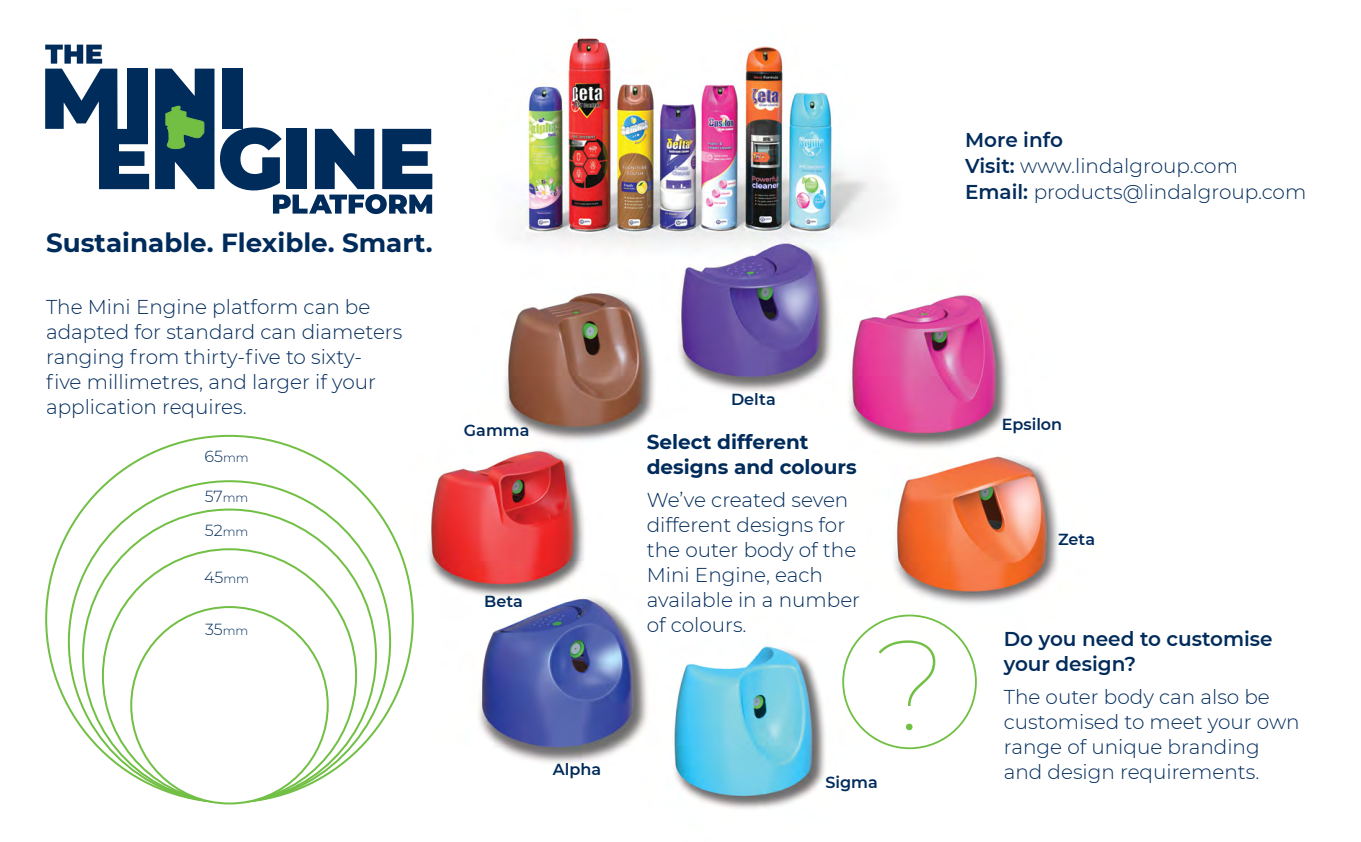
<style>
.page{position:relative;width:1361px;height:842px;background:#fff}
.page>*{position:absolute;margin:0;border:0;box-sizing:border-box;transform-origin:0 0}
.t1{font:100 127.2px "Montserrat";color:#71bf44}
.t2{font:700 26.2px "Montserrat";color:#002b5b}
.t3{font:300 20px/25px "Montserrat";color:#002b5b}
.t4{font:700 20px/25px "Montserrat";color:#002b5b}
.t5{font:600 20px/25px "Montserrat";color:#002b5b}
.t6{font:600 16px "Montserrat";color:#002b5b}
.t7{font:300 16px/34.2px "Montserrat";letter-spacing:-.005em;color:#002b5b}
.s1{font-size:12px}
.s2{font-weight:600}
</style>
<div class="page">
<img style="left:400px;top:38px;width:658px;height:771px">
<div style="left:222px;top:69px;width:21px;height:60px;background:#002c5b"></div>
<svg style="left:45px;top:45px;width:104px;height:144px"></svg>
<svg style="left:220px;top:127px;width:212px;height:87px"></svg>
<svg style="left:155px;top:69px;width:59px;height:120px;background:#275466"></svg>
<div style="left:46px;top:436px;width:367px;height:366px;background:#fff;border-radius:50%"></div>
<svg style="left:69px;top:481px;width:321px;height:321px"></svg>
<div style="left:83px;top:510px;width:293px;height:292px;background:#fff;border-radius:50%"></div>
<div style="left:131px;top:607px;width:197px;height:196px;background:#fff;border-radius:50%"></div>
<h2 class="t2" style="left:46px;top:224px;width:388px">Sustainable. Flexible. Smart.</h2>
<p class="t3" style="left:46px;top:293px;width:358px">The Mini Engine platform can be adapted for standard can diameters ranging from thirty-five to sixty&shy;five millimetres, and larger if your application requires.</p>
<p class="t7" style="left:205px;top:439px;width:46px">65<span class="s1">mm</span></p>
<p class="t7" style="left:205px;top:478px;width:45px">57<span class="s1">mm<br></span>52<span class="s1">mm</span></p>
<p class="t7" style="left:204px;top:560px;width:46px">45<span class="s1">mm</span></p>
<p class="t7" style="left:205px;top:612px;width:45px">35<span class="s1">mm</span></p>
<p class="t6" style="left:464px;top:419px;width:67px">Gamma</p>
<p class="t6" style="left:484px;top:590px;width:40px">Beta</p>
<p class="t6" style="left:553px;top:758px;width:50px">Alpha</p>
<p class="t3" style="left:965px;top:126px;width:343px;line-height:26px"><span class="s2">More info<br>Visit:</span> www.lindalgroup.com<br><span class="s2">Email:</span> products@lindalgroup.com</p>
<p class="t6" style="left:731px;top:388px;width:46px">Delta</p>
<p class="t4" style="left:647px;top:428px;width:211px">Select different designs and colours</p>
<p class="t3" style="left:647px;top:486px;width:215px">We’ve created seven different designs for the outer body of the<br>Mini Engine, each available in a number of colours.</p>
<h1 class="t1" style="left:876px;top:600px;width:72px">?</h1>
<p class="t6" style="left:825px;top:771px;width:54px">Sigma</p>
<p class="t6" style="left:1002px;top:413px;width:62px">Epsilon</p>
<p class="t6" style="left:1058px;top:528px;width:38px">Zeta</p>
<p class="t5" style="left:1004px;top:625px;width:270px">Do you need to customise your design?</p>
<p class="t3" style="left:1004px;top:684px;width:297px">The outer body can also be customised to meet your own range of unique branding and design requirements.</p>
</div>
